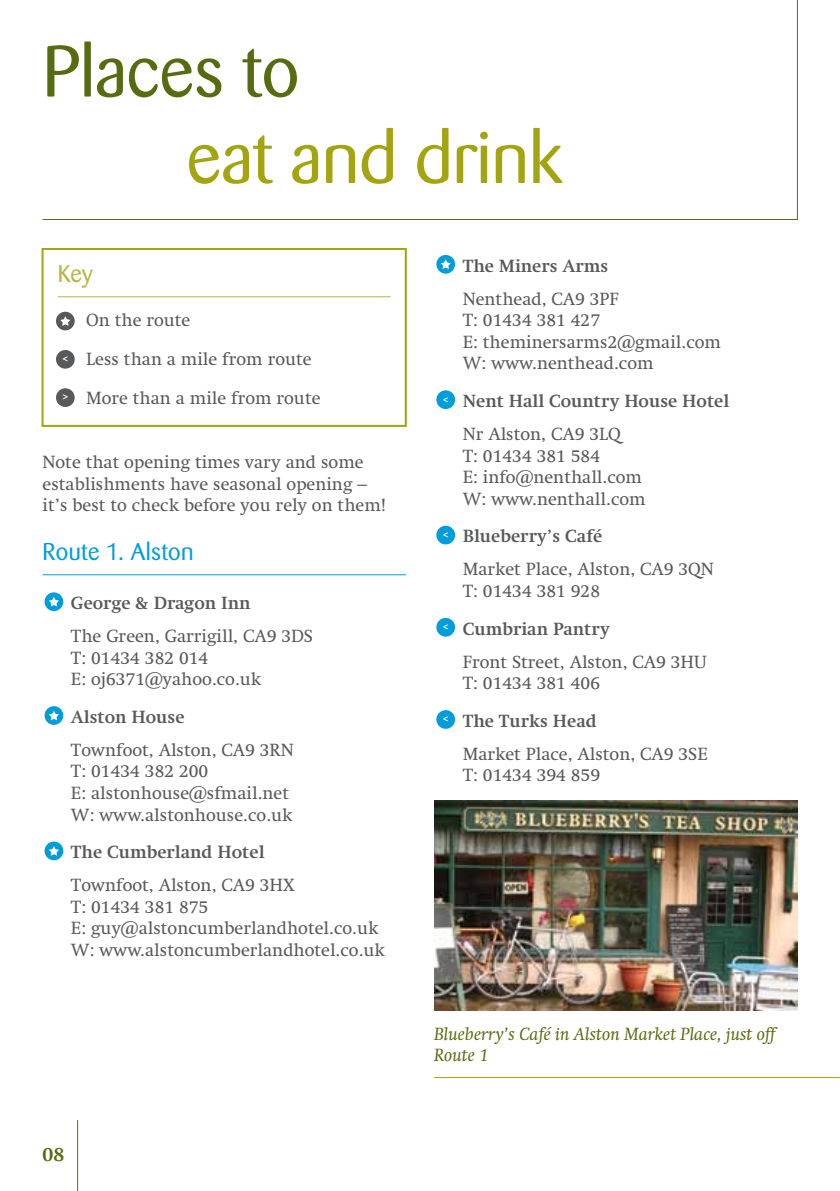
<style>
.page{position:relative;width:840px;height:1191px;background:#fff}
.page>*{position:absolute;margin:0;border:0;box-sizing:border-box;transform-origin:0 0}
.t1{font:72px "Barmeno BQ";color:#a3a510}
.t2{font:72px "Barmeno BQ";color:#566c11}
.t3{font:24px "Barmeno BQ";letter-spacing:.015em;color:#009ddc}
.t4{font:24px "Barmeno BQ";color:#b4b544}
.t5{font:700 20px "Swift LT Std";color:#566c11}
.t6{font:18px/21.6px "Swift LT Std";color:#58595b}
.t7{font:700 18px/33px "Swift LT Std";color:#58595b}
.t8{font:italic 18px/21.6px "Swift LT Std";color:#566c11}
.t9{font:700 9px "Barmeno BQ";color:#fff}
.s1{font-weight:400}
.s2{font-weight:700}
</style>
<div class="page">
<hr style="left:77px;top:1120px;width:1px;height:71px;background:#566c11">
<hr style="left:43px;top:574px;width:363px;height:1px;background:#009ddc">
<svg style="left:44px;top:591px;width:20px;height:21px"></svg>
<div style="left:43px;top:590px;width:22px;height:23px;border:2px solid #fff;border-radius:50%"></div>
<svg style="left:49px;top:597px;width:10px;height:9px"></svg>
<svg style="left:44px;top:705px;width:20px;height:21px"></svg>
<div style="left:43px;top:704px;width:22px;height:23px;border:2px solid #fff;border-radius:50%"></div>
<svg style="left:49px;top:710px;width:10px;height:10px"></svg>
<svg style="left:44px;top:840px;width:20px;height:21px"></svg>
<div style="left:43px;top:839px;width:22px;height:23px;border:2px solid #fff;border-radius:50%"></div>
<svg style="left:49px;top:846px;width:10px;height:9px"></svg>
<svg style="left:435px;top:254px;width:21px;height:21px"></svg>
<div style="left:434px;top:253px;width:23px;height:23px;border:2px solid #fff;border-radius:50%"></div>
<svg style="left:440px;top:259px;width:10px;height:10px"></svg>
<div style="left:435px;top:389px;width:21px;height:21px;background:#009ddc;border-radius:50%"></div>
<div style="left:434px;top:388px;width:23px;height:23px;border:2px solid #fff;border-radius:50%"></div>
<div style="left:435px;top:525px;width:21px;height:20px;background:#009ddc;border-radius:50%"></div>
<div style="left:434px;top:524px;width:23px;height:22px;border:2px solid #fff;border-radius:50%"></div>
<div style="left:435px;top:617px;width:21px;height:20px;background:#009ddc;border-radius:50%"></div>
<div style="left:434px;top:616px;width:23px;height:22px;border:2px solid #fff;border-radius:50%"></div>
<div style="left:435px;top:709px;width:21px;height:21px;background:#009ddc;border-radius:50%"></div>
<div style="left:434px;top:708px;width:23px;height:23px;border:2px solid #fff;border-radius:50%"></div>
<hr style="left:58px;top:296px;width:332px;height:1px;background:#b4b544">
<div style="left:42px;top:248px;width:364px;height:179px;border:2px solid #a3a510"></div>
<div style="left:55px;top:311px;width:21px;height:20px;background:#58595b;border-radius:50%"></div>
<div style="left:54px;top:310px;width:23px;height:22px;border:2px solid #fff;border-radius:50%"></div>
<svg style="left:60px;top:316px;width:10px;height:10px"></svg>
<div style="left:55px;top:387px;width:21px;height:21px;background:#58595b;border-radius:50%"></div>
<div style="left:54px;top:386px;width:23px;height:23px;border:2px solid #fff;border-radius:50%"></div>
<div style="left:55px;top:349px;width:21px;height:21px;background:#58595b;border-radius:50%"></div>
<div style="left:54px;top:348px;width:23px;height:23px;border:2px solid #fff;border-radius:50%"></div>
<svg style="left:42px;top:0;width:756px;height:220px"></svg>
<img style="left:434px;top:801px;width:363px;height:209px">
<hr style="left:434px;top:1077px;width:405px;height:1px;background:#a3a510">
<h1 class="t2" style="left:43px;top:30px;width:258px">Places to</h1>
<h1 class="t1" style="left:187px;top:116px;width:376px">eat and drink</h1>
<h2 class="t4" style="left:58px;top:260px;width:36px">Key</h2>
<p class="t6" style="left:86px;top:301px;width:236px;line-height:38.6px">On the route<br>Less than a mile from route<br>More than a mile from route</p>
<p class="t9" style="left:63px;top:353px;width:6px">&lt;</p>
<p class="t9" style="left:63px;top:392px;width:6px">&gt;</p>
<p class="t6" style="left:43px;top:451px;width:345px">Note that opening times vary and some establishments have seasonal opening – it’s best to check before you rely on them!</p>
<h2 class="t3" style="left:43px;top:538px;width:152px">Route 1. Alston</h2>
<p class="t7" style="left:71px;top:587px;width:181px">George &amp; Dragon Inn</p>
<p class="t6" style="left:71px;top:625px;width:243px">The Green, Garrigill, CA9 3DS<br>T: 01434 382 014<br>E: oj6371@yahoo.co.uk</p>
<p class="t7" style="left:71px;top:700px;width:115px">Alston House</p>
<p class="t6" style="left:71px;top:739px;width:224px">Townfoot, Alston, CA9 3RN<br>T: 01434 382 200<br>E: alstonhouse@sfmail.net<br>W: www.alstonhouse.co.uk</p>
<p class="t7" style="left:71px;top:836px;width:195px">The Cumberland Hotel</p>
<p class="t6" style="left:71px;top:874px;width:315px">Townfoot, Alston, CA9 3HX<br>T: 01434 381 875<br>E: guy@alstoncumberlandhotel.co.uk<br>W: www.alstoncumberlandhotel.co.uk</p>
<p class="t5" style="left:43px;top:1143px;width:23px">08</p>
<p class="t7" style="left:462px;top:249px;width:147px">The Miners Arms</p>
<p class="t6" style="left:462px;top:288px;width:260px">Nenthead, CA9 3PF<br>T: 01434 381 427<br>E: theminersarms2@gmail.com<br>W: www.nenthead.com</p>
<p class="t7" style="left:462px;top:385px;width:268px;text-indent:-19px"><sup>&lt;</sup> Nent Hall Country House Hotel<br><span class="s1">Nr Alston, CA9 3LQ</span></p>
<p class="t6" style="left:462px;top:445px;width:184px">T: 01434 381 584<br>E: info@nenthall.com<br>W: www.nenthall.com</p>
<p class="t6" style="left:462px;top:520px;width:252px;line-height:33px;text-indent:-19px"><sup>&lt;</sup> <span class="s2">Blueberry’s Café<br></span>Market Place, Alston, CA9 3QN</p>
<p class="t7" style="left:443px;top:572px;width:168px;line-height:37.6px;text-align:center"><span class="s1">T: 01434 381 928<br></span><sup>&lt;</sup> Cumbrian Pantry</p>
<p class="t6" style="left:462px;top:651px;width:245px">Front Street, Alston, CA9 3HU<br>T: 01434 381 406</p>
<p class="t6" style="left:462px;top:704px;width:246px;line-height:33px;text-indent:-19px"><sup>&lt;</sup> <span class="s2">The Turks Head<br></span>Market Place, Alston, CA9 3SE</p>
<p class="t6" style="left:462px;top:765px;width:139px">T: 01434 394 859</p>
<p class="t8" style="left:434px;top:1023px;width:342px">Blueberry’s Café in Alston Market Place, just off<br>Route 1</p>
</div>
